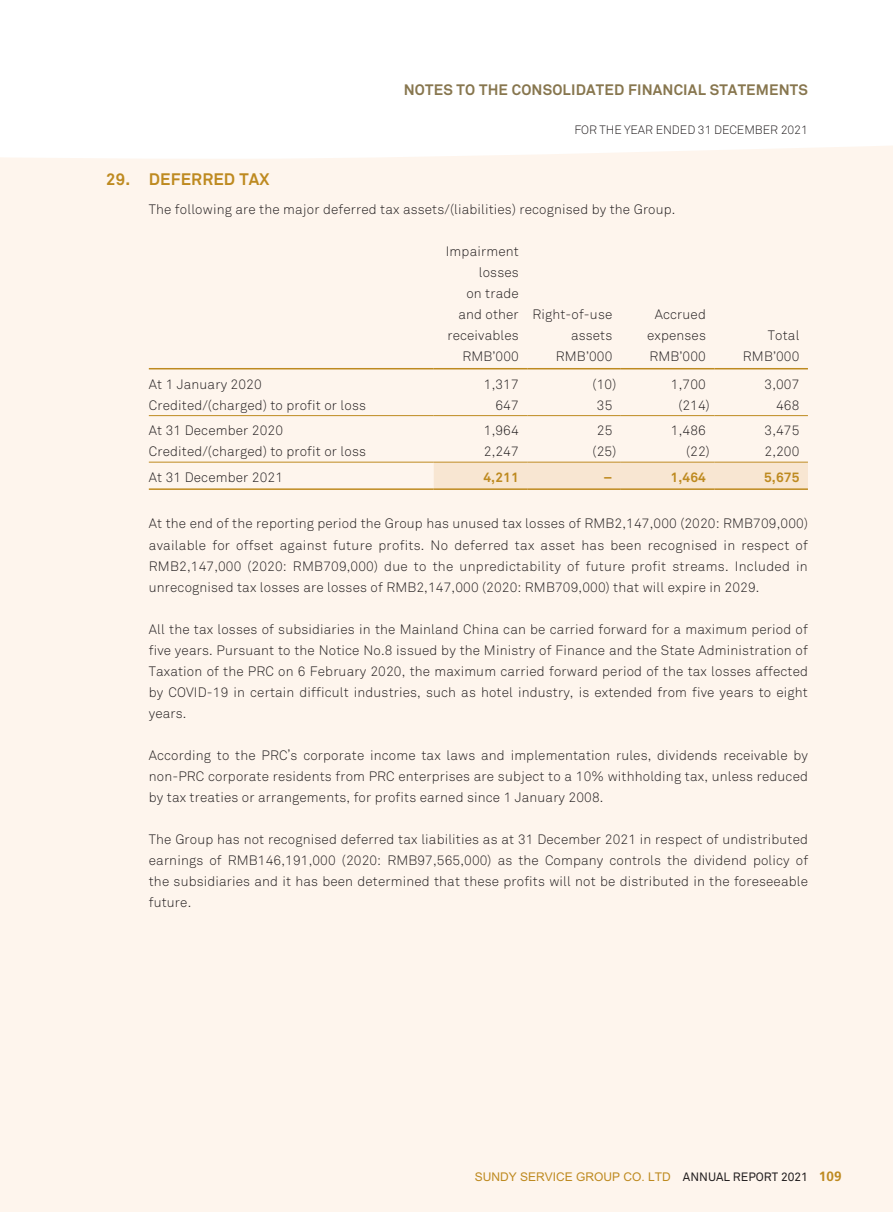
<style>
.page{position:relative;width:893px;height:1212px;background:#fff}
.page>*{position:absolute;margin:0;border:0;box-sizing:border-box;transform-origin:0 0}
.t1{font:700 16.5px "Akkurat Pro";letter-spacing:.01em;color:#be8a20}
.t2{font:700 15px "Akkurat Pro";letter-spacing:.01em;color:#87764e}
.t3{font:13.5px/21px "Akkurat Light Pro";letter-spacing:.01em;color:#231f20;text-align:justify}
.t4{font:700 13.5px "Akkurat Pro";letter-spacing:.01em;color:#be8a20}
.t5{font:700 12px "M Hei HKS";color:#be8a20}
.t6{font:12px "Akkurat Light Pro";color:#231f20}
.s1{font-family:"Akkurat Pro";font-weight:400;color:#231f20}
.s2{font-family:"Frutiger LT Std";font-size:13.5px}
</style>
<div class="page">
<div style="left:0;top:146px;width:893px;height:1066px;background:#fef5ed"></div>
<div style="left:434px;top:463px;width:374px;height:25px;background:#f8e6d2"></div>
<hr style="left:149px;top:368px;width:285px;height:1px;background:#be8a20">
<hr style="left:434px;top:368px;width:93px;height:1px;background:#be8a20">
<hr style="left:527px;top:368px;width:94px;height:1px;background:#be8a20">
<hr style="left:621px;top:368px;width:93px;height:1px;background:#be8a20">
<hr style="left:714px;top:368px;width:94px;height:1px;background:#be8a20">
<hr style="left:149px;top:415px;width:285px;height:1px;background:#be8a20">
<hr style="left:434px;top:415px;width:93px;height:1px;background:#be8a20">
<hr style="left:527px;top:415px;width:94px;height:1px;background:#be8a20">
<hr style="left:621px;top:415px;width:93px;height:1px;background:#be8a20">
<hr style="left:714px;top:415px;width:94px;height:1px;background:#be8a20">
<hr style="left:149px;top:462px;width:285px;height:1px;background:#be8a20">
<hr style="left:434px;top:462px;width:93px;height:1px;background:#be8a20">
<hr style="left:527px;top:462px;width:94px;height:1px;background:#be8a20">
<hr style="left:621px;top:462px;width:93px;height:1px;background:#be8a20">
<hr style="left:714px;top:462px;width:94px;height:1px;background:#be8a20">
<hr style="left:149px;top:488px;width:285px;height:2px;background:#be8a20">
<hr style="left:434px;top:488px;width:93px;height:2px;background:#be8a20">
<hr style="left:527px;top:488px;width:94px;height:2px;background:#be8a20">
<hr style="left:621px;top:488px;width:93px;height:2px;background:#be8a20">
<hr style="left:714px;top:488px;width:94px;height:2px;background:#be8a20">
<p class="t2" style="left:404px;top:80px;width:406px">NOTES TO THE CONSOLIDATED FINANCIAL STATEMENTS</p>
<p class="t6" style="left:574px;top:123px;width:235px">FOR THE YEAR ENDED 31 DECEMBER 2021</p>
<p class="t1" style="left:106px;top:169px;width:165px">29. DEFERRED TAX</p>
<p class="t3" style="left:149px;top:199px;width:528px">The following are the major deferred tax assets/(liabilities) recognised by the Group.</p>
<p class="t3" style="left:446px;top:241px;width:74px;text-align:right">Impairment losses<br>on trade and other receivables</p>
<p class="t3" style="left:532px;top:304px;width:81px;text-align:right">Right-of-use assets</p>
<p class="t3" style="left:647px;top:304px;width:60px;text-align:center">Accrued expenses</p>
<p class="t3" style="left:768px;top:325px;width:33px">Total</p>
<p class="t3" style="left:462px;top:346px;width:58px">RMB’000</p>
<p class="t3" style="left:556px;top:346px;width:58px">RMB’000</p>
<p class="t3" style="left:649px;top:346px;width:58px">RMB’000</p>
<p class="t3" style="left:743px;top:346px;width:58px">RMB’000</p>
<p class="t3" style="left:149px;top:374px;width:114px">At 1 January 2020</p>
<p class="t3" style="left:484px;top:374px;width:36px">1,317</p>
<p class="t3" style="left:593px;top:374px;width:25px">(10)</p>
<p class="t3" style="left:671px;top:374px;width:36px">1,700</p>
<p class="t3" style="left:764px;top:374px;width:36px">3,007</p>
<p class="t3" style="left:149px;top:395px;width:219px">Credited/(charged) to profit or loss</p>
<p class="t3" style="left:495px;top:395px;width:25px">647</p>
<p class="t3" style="left:597px;top:395px;width:17px">35</p>
<p class="t3" style="left:678px;top:395px;width:33px">(214)</p>
<p class="t3" style="left:776px;top:395px;width:25px">468</p>
<p class="t3" style="left:149px;top:420px;width:136px">At 31 December 2020</p>
<p class="t3" style="left:484px;top:420px;width:36px">1,964</p>
<p class="t3" style="left:597px;top:420px;width:17px">25</p>
<p class="t3" style="left:671px;top:420px;width:36px">1,486</p>
<p class="t3" style="left:764px;top:420px;width:36px">3,475</p>
<p class="t3" style="left:149px;top:441px;width:219px">Credited/(charged) to profit or loss</p>
<p class="t3" style="left:484px;top:441px;width:36px">2,247</p>
<p class="t3" style="left:593px;top:441px;width:25px">(25)</p>
<p class="t3" style="left:686px;top:441px;width:25px">(22)</p>
<p class="t3" style="left:764px;top:441px;width:36px">2,200</p>
<p class="t3" style="left:149px;top:467px;width:136px">At 31 December 2021</p>
<p class="t4" style="left:483px;top:469px;width:37px">4,211</p>
<p class="t4" style="left:603px;top:469px;width:10px">–</p>
<p class="t4" style="left:671px;top:469px;width:37px">1,464</p>
<p class="t4" style="left:764px;top:469px;width:37px">5,675</p>
<p class="t3" style="left:149px;top:513px;width:661px">At the end of the reporting period the Group has unused tax losses of RMB2,147,000 (2020: RMB709,000) available for offset against future profits. No deferred tax asset has been recognised in respect of RMB2,147,000 (2020: RMB709,000) due to the unpredictability of future profit streams. Included in unrecognised tax losses are losses of RMB2,147,000 (2020: RMB709,000) that will expire in 2029.</p>
<p class="t3" style="left:149px;top:618px;width:661px">All the tax losses of subsidiaries in the Mainland China can be carried forward for a maximum period of five years. Pursuant to the Notice No.8 issued by the Ministry of Finance and the State Administration of Taxation of the PRC on 6 February 2020, the maximum carried forward period of the tax losses affected by COVID-19 in certain difficult industries, such as hotel industry, is extended from five years to eight years.</p>
<p class="t3" style="left:149px;top:744px;width:661px">According to the PRC’s corporate income tax laws and implementation rules, dividends receivable by non-PRC corporate residents from PRC enterprises are subject to a 10% withholding tax, unless reduced by tax treaties or arrangements, for profits earned since 1 January 2008.</p>
<p class="t3" style="left:149px;top:828px;width:661px">The Group has not recognised deferred tax liabilities as at 31 December 2021 in respect of undistributed earnings of RMB146,191,000 (2020: RMB97,565,000) as the Company controls the dividend policy of the subsidiaries and it has been determined that these profits will not be distributed in the foreseeable future.</p>
<p class="t5" style="left:475px;top:1167px;width:368px">SUNDY SERVICE GROUP CO. LTD <span class="s1">ANNUAL REPORT 2021</span> <span class="s2">109</span></p>
</div>
